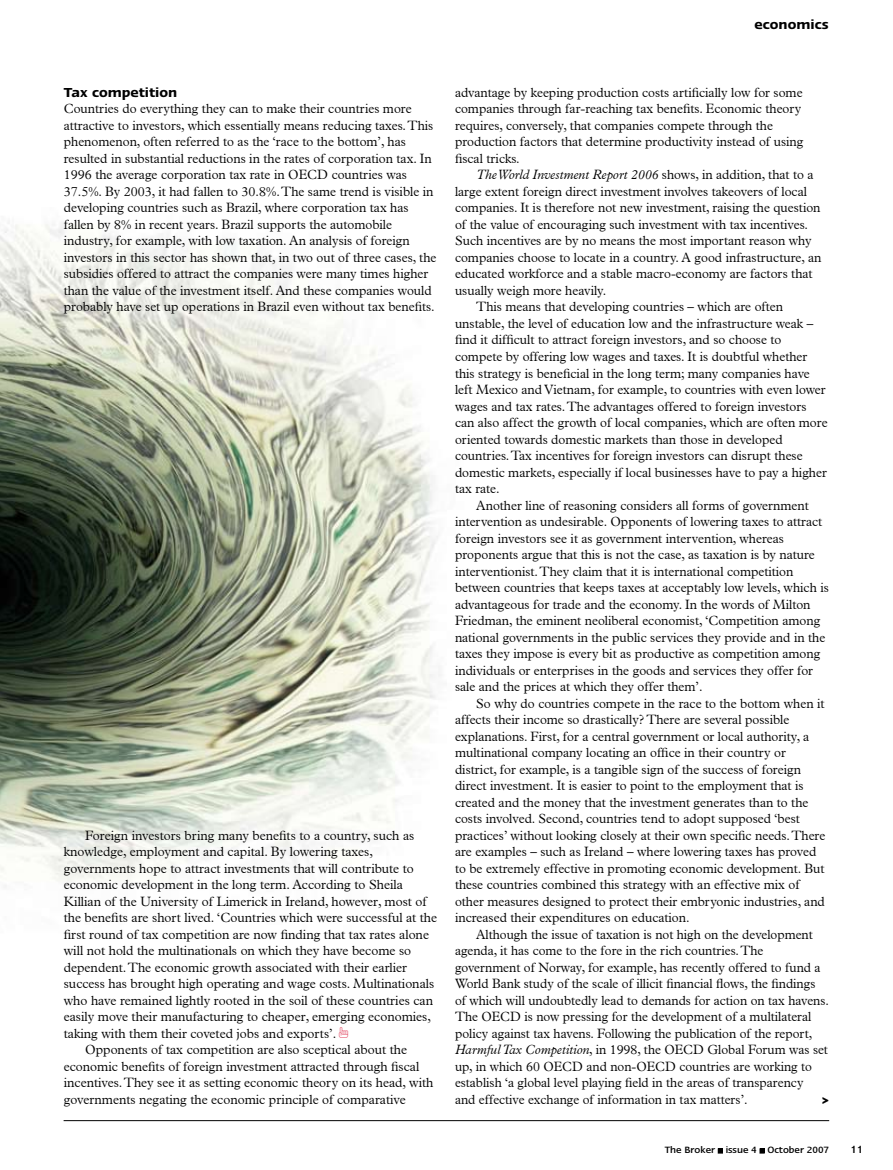
<style>
.page{position:relative;width:893px;height:1170px;background:#fff}
.page>*{position:absolute;margin:0;border:0;box-sizing:border-box;transform-origin:0 0}
.t1{font:600 15px "Linotype Ergo";color:#000}
.t2{font:700 15px "Linotype Ergo";color:#000}
.t3{font:300 13.5px/16.5px "Plantin";color:#000;scale:.96 1}
.t4{font:300 13.5px "Plantin";color:#000}
.t5{font:300 13.5px "Plantin";color:#000;scale:.95 1}
.t6{font:italic 300 13.5px "Plantin";color:#000;scale:.96 1}
.t7{font:500 12px "Linotype Ergo";color:#000}
.t8{font:500 10.5px "Linotype Ergo";color:#000}
.s1{font-family:"All My Hands";font-weight:400;color:#da1638}
.s2{font-style:normal}
.s3{font-style:italic}
</style>
<div class="page">
<img style="left:0;top:222px;width:441px;height:665px">
<svg style="left:718px;top:1148px;width:5px;height:5px"></svg>
<svg style="left:760px;top:1148px;width:5px;height:5px"></svg>
<hr style="left:64px;top:1120px;width:765px;height:1px;background:#000">
<p class="t1" style="left:755px;top:16px;width:76px">economics</p>
<p class="t1" style="left:64px;top:84px;width:115px">Tax competition</p>
<p class="t3" style="left:64px;top:101px;width:390px">Countries do everything they can to make their countries more attractive to investors, which essentially means reducing taxes. This phenomenon, often referred to as the ‘race to the bottom’, has resulted in substantial reductions in the rates of corporation tax. In 1996 the average corporation tax rate in OECD countries was 37.5%. By 2003, it had fallen to 30.8%. The same trend is visible in developing countries such as Brazil, where corporation tax has fallen by 8% in recent years. Brazil supports the automobile industry, for example, with low taxation. An analysis of foreign investors in this sector has shown that, in two out of three cases, the subsidies offered to attract the companies were many times higher than the value of the investment itself. And these companies would probably have set up operations in Brazil even without tax benefits.</p>
<p class="t4" style="left:85px;top:827px;width:331px">Foreign investors bring many benefits to a country, such as</p>
<p class="t4" style="left:64px;top:843px;width:311px">knowledge, employment and capital. By lowering taxes,</p>
<p class="t4" style="left:64px;top:860px;width:352px">governments hope to attract investments that will contribute to</p>
<p class="t4" style="left:64px;top:876px;width:341px">economic development in the long term. According to Sheila</p>
<p class="t4" style="left:64px;top:893px;width:365px">Killian of the University of Limerick in Ireland, however, most of</p>
<p class="t4" style="left:64px;top:909px;width:375px">the benefits are short lived. ‘Countries which were successful at the</p>
<p class="t4" style="left:64px;top:926px;width:367px">first round of tax competition are now finding that tax rates alone</p>
<p class="t4" style="left:64px;top:942px;width:349px">will not hold the multinationals on which they have become so</p>
<p class="t4" style="left:64px;top:959px;width:345px">dependent. The economic growth associated with their earlier</p>
<p class="t4" style="left:64px;top:975px;width:372px">success has brought high operating and wage costs. Multinationals</p>
<p class="t4" style="left:64px;top:992px;width:371px">who have remained lightly rooted in the soil of these countries can</p>
<p class="t4" style="left:64px;top:1008px;width:369px">easily move their manufacturing to cheaper, emerging economies,</p>
<p class="t4" style="left:64px;top:1025px;width:288px">taking with them their coveted jobs and exports’. <span class="s1">1</span></p>
<p class="t4" style="left:85px;top:1041px;width:324px">Opponents of tax competition are also sceptical about the</p>
<p class="t4" style="left:64px;top:1058px;width:357px">economic benefits of foreign investment attracted through fiscal</p>
<p class="t4" style="left:64px;top:1074px;width:371px">incentives. They see it as setting economic theory on its head, with</p>
<p class="t4" style="left:64px;top:1091px;width:343px">governments negating the economic principle of comparative</p>
<p class="t3" style="left:455px;top:84px;width:364px">advantage by keeping production costs artificially low for some companies through far-reaching tax benefits. Economic theory requires, conversely, that companies compete through the production factors that determine productivity instead of using fiscal tricks.</p>
<p class="t6" style="left:476px;top:167px;width:353px">The World Investment Report 2006 <span class="s2">shows, in addition, that to a</span></p>
<p class="t3" style="left:455px;top:183px;width:368px">large extent foreign direct investment involves takeovers of local</p>
<p class="t3" style="left:455px;top:200px;width:382px">companies. It is therefore not new investment, raising the question</p>
<p class="t3" style="left:455px;top:216px;width:369px">of the value of encouraging such investment with tax incentives.</p>
<p class="t3" style="left:455px;top:233px;width:373px">Such incentives are by no means the most important reason why</p>
<p class="t3" style="left:455px;top:249px;width:383px">companies choose to locate in a country. A good infrastructure, an</p>
<p class="t3" style="left:455px;top:266px;width:374px">educated workforce and a stable macro-economy are factors that</p>
<p class="t3" style="left:455px;top:282px;width:159px">usually weigh more heavily.</p>
<p class="t3" style="left:476px;top:299px;width:321px">This means that developing countries – which are often</p>
<p class="t3" style="left:455px;top:315px;width:375px">unstable, the level of education low and the infrastructure weak –</p>
<p class="t3" style="left:455px;top:332px;width:342px">find it difficult to attract foreign investors, and so choose to</p>
<p class="t3" style="left:455px;top:348px;width:369px">compete by offering low wages and taxes. It is doubtful whether</p>
<p class="t3" style="left:455px;top:365px;width:371px">this strategy is beneficial in the long term; many companies have</p>
<p class="t3" style="left:455px;top:381px;width:388px">left Mexico and Vietnam, for example, to countries with even lower</p>
<p class="t3" style="left:455px;top:398px;width:368px">wages and tax rates. The advantages offered to foreign investors</p>
<p class="t3" style="left:455px;top:414px;width:390px">can also affect the growth of local companies, which are often more</p>
<p class="t3" style="left:455px;top:431px;width:343px">oriented towards domestic markets than those in developed</p>
<p class="t3" style="left:455px;top:447px;width:364px">countries. Tax incentives for foreign investors can disrupt these</p>
<p class="t3" style="left:455px;top:464px;width:389px">domestic markets, especially if local businesses have to pay a higher</p>
<p class="t3" style="left:455px;top:480px;width:48px">tax rate.</p>
<p class="t3" style="left:476px;top:497px;width:348px">Another line of reasoning considers all forms of government</p>
<p class="t3" style="left:455px;top:513px;width:384px">intervention as undesirable. Opponents of lowering taxes to attract</p>
<p class="t3" style="left:455px;top:530px;width:344px">foreign investors see it as government intervention, whereas</p>
<p class="t3" style="left:455px;top:546px;width:376px">proponents argue that this is not the case, as taxation is by nature</p>
<p class="t3" style="left:455px;top:563px;width:354px">interventionist. They claim that it is international competition</p>
<p class="t3" style="left:455px;top:579px;width:391px">between countries that keeps taxes at acceptably low levels, which is</p>
<p class="t3" style="left:455px;top:596px;width:372px">advantageous for trade and the economy. In the words of Milton</p>
<p class="t3" style="left:455px;top:612px;width:382px">Friedman, the eminent neoliberal economist, ‘Competition among</p>
<p class="t3" style="left:455px;top:629px;width:387px">national governments in the public services they provide and in the</p>
<p class="t3" style="left:455px;top:645px;width:382px">taxes they impose is every bit as productive as competition among</p>
<p class="t3" style="left:455px;top:662px;width:375px">individuals or enterprises in the goods and services they offer for</p>
<p class="t3" style="left:455px;top:678px;width:259px">sale and the prices at which they offer them’.</p>
<p class="t3" style="left:476px;top:695px;width:364px">So why do countries compete in the race to the bottom when it</p>
<p class="t3" style="left:455px;top:711px;width:350px">affects their income so drastically? There are several possible</p>
<p class="t3" style="left:455px;top:728px;width:371px">explanations. First, for a central government or local authority, a</p>
<p class="t3" style="left:455px;top:744px;width:346px">multinational company locating an office in their country or</p>
<p class="t3" style="left:455px;top:761px;width:362px">district, for example, is a tangible sign of the success of foreign</p>
<p class="t3" style="left:455px;top:777px;width:365px">direct investment. It is easier to point to the employment that is</p>
<p class="t3" style="left:455px;top:794px;width:370px">created and the money that the investment generates than to the</p>
<p class="t3" style="left:455px;top:810px;width:361px">costs involved. Second, countries tend to adopt supposed ‘best</p>
<p class="t3" style="left:455px;top:827px;width:387px">practices’ without looking closely at their own specific needs. There</p>
<p class="t3" style="left:455px;top:843px;width:378px">are examples – such as Ireland – where lowering taxes has proved</p>
<p class="t3" style="left:455px;top:860px;width:386px">to be extremely effective in promoting economic development. But</p>
<p class="t3" style="left:455px;top:876px;width:361px">these countries combined this strategy with an effective mix of</p>
<p class="t3" style="left:455px;top:893px;width:387px">other measures designed to protect their embryonic industries, and</p>
<p class="t3" style="left:455px;top:909px;width:246px">increased their expenditures on education.</p>
<p class="t5" style="left:476px;top:926px;width:356px">Although the issue of taxation is not high on the development</p>
<p class="t5" style="left:455px;top:942px;width:326px">agenda, it has come to the fore in the rich countries. The</p>
<p class="t5" style="left:455px;top:959px;width:386px">government of Norway, for example, has recently offered to fund a</p>
<p class="t5" style="left:455px;top:975px;width:381px">World Bank study of the scale of illicit financial flows, the findings</p>
<p class="t5" style="left:455px;top:992px;width:395px">of which will undoubtedly lead to demands for action on tax havens.</p>
<p class="t5" style="left:455px;top:1008px;width:377px">The OECD is now pressing for the development of a multilateral</p>
<p class="t5" style="left:455px;top:1025px;width:378px">policy against tax havens. Following the publication of the report,</p>
<p class="t5" style="left:455px;top:1041px;width:394px"><span class="s3">Harmful Tax Competition</span>, in 1998, the OECD Global Forum was set</p>
<p class="t5" style="left:455px;top:1058px;width:377px">up, in which 60 OECD and non-OECD countries are working to</p>
<p class="t5" style="left:455px;top:1074px;width:368px">establish ‘a global level playing field in the areas of transparency</p>
<p class="t5" style="left:455px;top:1091px;width:310px">and effective exchange of information in tax matters’.</p>
<p class="t2" style="left:822px;top:1092px;width:9px">&gt;</p>
<p class="t8" style="left:665px;top:1144px;width:166px">The Broker issue 4 October 2007</p>
<p class="t7" style="left:850px;top:1143px;width:14px">11</p>
</div>
